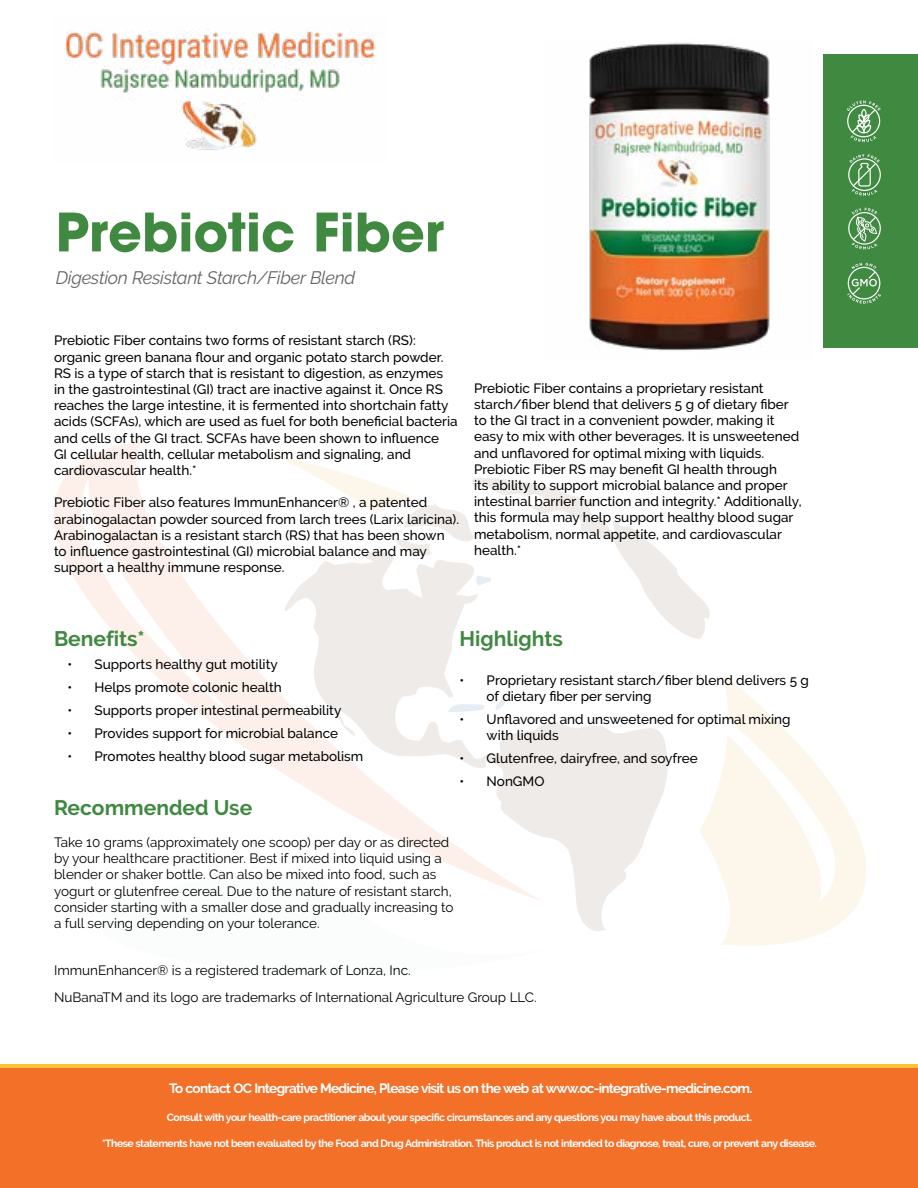
<style>
.page{position:relative;width:918px;height:1188px;background:#fff}
.page>*{position:absolute;margin:0;border:0;box-sizing:border-box;transform-origin:0 0}
.t1{font:700 52.5px "ITC Avant Garde Pro";color:#408941}
.t2{font:700 21px "Raleway";color:#408941}
.t3{font:italic 18px "Raleway";letter-spacing:-.02em;color:#636466}
.t4{font:500 13.5px/16.2px "Raleway";color:#000}
.t5{font:13.5px/16.2px "Raleway";color:#000}
.t6{font:700 13.5px "Raleway";letter-spacing:-.05em;color:#fff}
.t7{font:700 10.5px "Raleway";letter-spacing:-.05em;color:#fff}
</style>
<div class="page">
<div style="left:0;top:1064px;width:918px;height:8px;background:#fec232"></div>
<div style="left:824px;top:54px;width:94px;height:294px;background:#408941"></div>
<div style="left:0;top:1068px;width:918px;height:120px;background:#f37029"></div>
<img style="left:65px;top:29px;width:311px;height:121px">
<img style="left:589px;top:43px;width:181px;height:308px">
<svg style="left:721px;top:678px;width:145px;height:268px"></svg>
<svg style="left:728px;top:720px;width:113px;height:183px"></svg>
<svg style="left:700px;top:675px;width:28px;height:252px"></svg>
<svg style="left:544px;top:722px;width:124px;height:209px;fill:#efebe9"></svg>
<svg style="left:544px;top:486px;width:166px;height:153px"></svg>
<svg style="left:54px;top:442px;width:490px;height:459px"></svg>
<svg style="left:79px;top:480px;width:160px;height:242px"></svg>
<svg style="left:847px;top:263px;width:34px;height:41px"></svg>
<svg style="left:848px;top:154px;width:33px;height:42px"></svg>
<svg style="left:848px;top:208px;width:33px;height:42px"></svg>
<svg style="left:847px;top:100px;width:34px;height:42px"></svg>
<h1 class="t1" style="left:56px;top:197px;width:390px">Prebiotic Fiber</h1>
<h3 class="t3" style="left:56px;top:267px;width:301px">Digestion Resistant Starch/Fiber Blend</h3>
<p class="t4" style="left:54px;top:332px;width:405px">Prebiotic Fiber contains two forms of resistant starch (RS): organic green banana flour and organic potato starch powder.<br>RS is a type of starch that is resistant to digestion, as enzymes in the gastrointestinal (GI) tract are inactive against it. Once RS reaches the large intestine, it is fermented into short‐chain fatty acids (SCFAs), which are used as fuel for both beneficial bacteria and cells of the GI tract. SCFAs have been shown to influence<br>GI cellular health, cellular metabolism and signaling, and cardiovascular health.*</p>
<p class="t4" style="left:54px;top:494px;width:407px">Prebiotic Fiber also features ImmunEnhancer® , a patented arabinogalactan powder sourced from larch trees (Larix laricina).<br>Arabinogalactan is a resistant starch (RS) that has been shown to influence gastrointestinal (GI) microbial balance and may support a healthy immune response.</p>
<p class="t4" style="left:474px;top:380px;width:329px">Prebiotic Fiber contains a proprietary resistant starch/fiber blend that delivers 5 g of dietary fiber to the GI tract in a convenient powder, making it easy to mix with other beverages. It is unsweetened and unflavored for optimal mixing with liquids.<br>Prebiotic Fiber RS may benefit GI health through<br>its ability to support microbial balance and proper intestinal barrier function and integrity.* Additionally, this formula may help support healthy blood sugar metabolism, normal appetite, and cardiovascular health.*</p>
<h2 class="t2" style="left:54px;top:627px;width:92px">Benefits*</h2>
<p class="t4" style="left:68px;top:656px;width:212px">• Supports healthy gut motility</p>
<p class="t4" style="left:68px;top:679px;width:216px">• Helps promote colonic health</p>
<p class="t4" style="left:68px;top:702px;width:275px">• Supports proper intestinal permeability</p>
<p class="t4" style="left:68px;top:725px;width:272px">• Provides support for microbial balance</p>
<p class="t4" style="left:68px;top:748px;width:297px">• Promotes healthy blood sugar metabolism</p>
<h2 class="t2" style="left:54px;top:795px;width:200px">Recommended Use</h2>
<p class="t5" style="left:54px;top:834px;width:401px">Take 10 grams (approximately one scoop) per day or as directed by your health‐care practitioner. Best if mixed into liquid using a blender or shaker bottle. Can also be mixed into food, such as yogurt or gluten‐free cereal. Due to the nature of resistant starch, consider starting with a smaller dose and gradually increasing to a full serving depending on your tolerance.</p>
<h2 class="t2" style="left:460px;top:627px;width:105px">Highlights</h2>
<p class="t4" style="left:487px;top:672px;width:324px;text-indent:-27px">• Proprietary resistant starch/fiber blend delivers 5 g of dietary fiber per serving</p>
<p class="t4" style="left:487px;top:711px;width:305px;text-indent:-27px">• Unflavored and unsweetened for optimal mixing with liquids</p>
<p class="t4" style="left:460px;top:750px;width:240px">• Gluten‐free, dairy‐free, and soy‐free</p>
<p class="t4" style="left:460px;top:773px;width:86px">• Non‐GMO</p>
<p class="t5" style="left:54px;top:957px;width:484px;line-height:27px">ImmunEnhancer® is a registered trademark of Lonza, Inc.<br>NuBanaTM and its logo are trademarks of International Agriculture Group LLC.</p>
<p class="t6" style="left:169px;top:1080px;width:585px">To contact OC Integrative Medicine, Please visit us on the web at www.oc-integrative-medicine.com.</p>
<p class="t7" style="left:167px;top:1112px;width:587px">Consult with your health‑care practitioner about your specific circumstances and any questions you may have about this product.</p>
<p class="t7" style="left:102px;top:1137px;width:716px">*These statements have not been evaluated by the Food and Drug Administration. This product is not intended to diagnose, treat, cure, or prevent any disease.</p>
</div>
